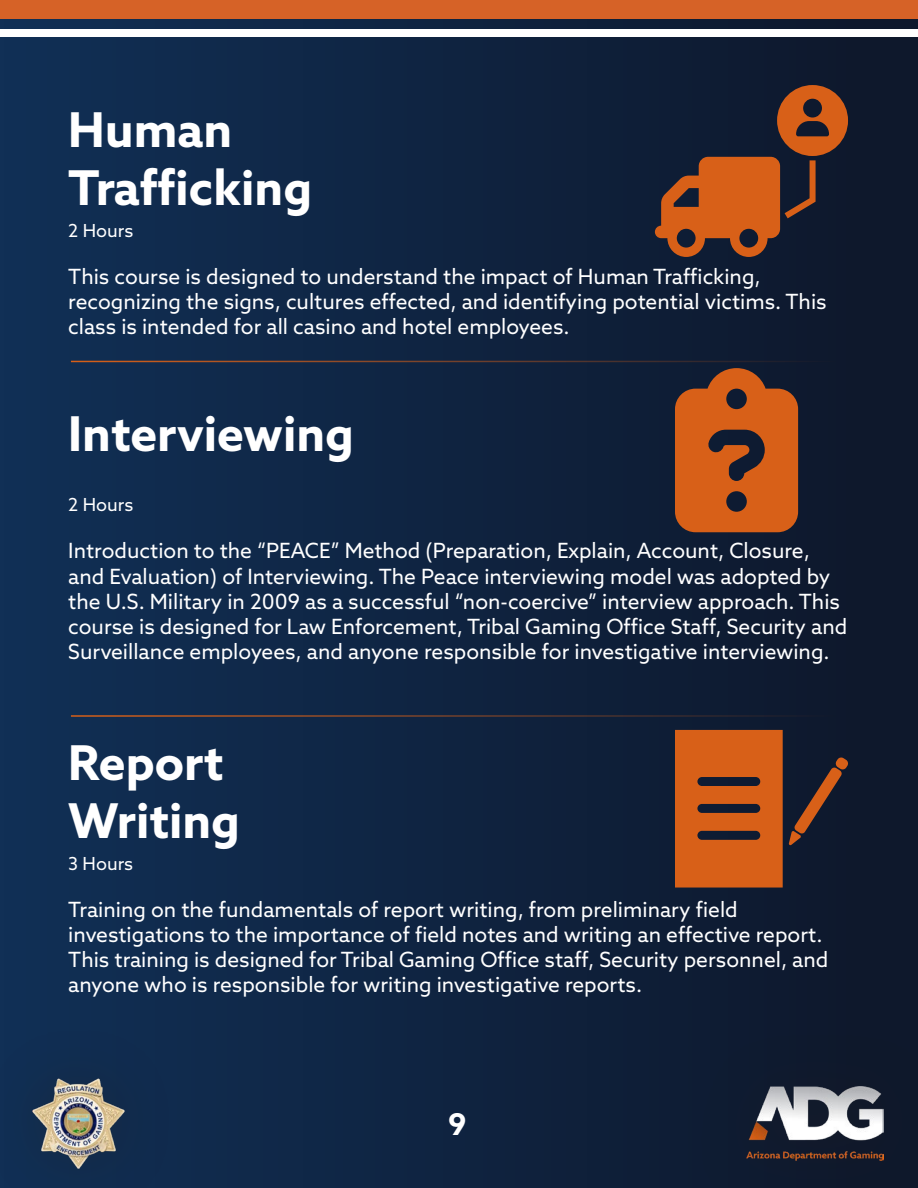
<style>
.page{position:relative;width:918px;height:1188px;background:#fff}
.page>*{position:absolute;margin:0;border:0;box-sizing:border-box;transform-origin:0 0}
.Paragraph_Style_1{font:700 48px "Azo Sans";color:#fff}
.t1{font:700 30px "Azo Sans";color:#fff}
.Paragraph_Style_1-2{font:21px/25.2px "Azo Sans";color:#fff}
.Paragraph_Style_1-3{font:18px "Azo Sans";color:#fff}
</style>
<div class="page">
<div style="left:0;top:0;width:918px;height:1188px;background:linear-gradient(to right,#103056,#0e172a)"></div>
<div style="left:0;top:0;width:918px;height:19px;background:#d66227"></div>
<div style="left:0;top:30px;width:918px;height:7px;background:#fff"></div>
<div style="left:0;top:1022px;width:179px;height:166px;background:#102c4f"></div>
<img style="left:32px;top:1078px;width:93px;height:91px">
<div style="left:691px;top:1027px;width:227px;height:161px;background:#0e1a2e"></div>
<img style="left:747px;top:1087px;width:137px;height:73px">
<hr style="left:71px;top:361px;width:765px;height:1px;background:#d86018">
<hr style="left:71px;top:715px;width:765px;height:2px;background:#d86018">
<svg style="left:675px;top:368px;width:123px;height:164px;background:#ae511d"></svg>
<svg style="left:655px;top:85px;width:193px;height:172px;background:#5a3527"></svg>
<svg style="left:675px;top:730px;width:108px;height:158px;background:#c3591a"></svg>
<svg style="left:789px;top:757px;width:60px;height:89px;background:#352629"></svg>
<p class="Paragraph_Style_1" style="left:68px;top:98px;width:165px">Human</p>
<p class="Paragraph_Style_1" style="left:68px;top:156px;width:245px">Trafficking</p>
<p class="Paragraph_Style_1-3" style="left:68px;top:219px;width:67px">2 Hours</p>
<p class="Paragraph_Style_1-2" style="left:68px;top:263px;width:760px">This course is designed to understand the impact of Human Trafficking, recognizing the signs, cultures effected, and identifying potential victims. This class is intended for all casino and hotel employees.</p>
<p class="Paragraph_Style_1" style="left:68px;top:402px;width:287px">Interviewing</p>
<p class="Paragraph_Style_1-3" style="left:68px;top:493px;width:67px">2 Hours</p>
<p class="Paragraph_Style_1-2" style="left:68px;top:538px;width:781px">Introduction to the “PEACE” Method (Preparation, Explain, Account, Closure, and Evaluation) of Interviewing. The Peace interviewing model was adopted by the U.S. Military in 2009 as a successful “non-coercive” interview approach. This course is designed for Law Enforcement, Tribal Gaming Office Staff, Security and Surveillance employees, and anyone responsible for investigative interviewing.</p>
<p class="Paragraph_Style_1" style="left:68px;top:732px;width:157px">Report</p>
<p class="Paragraph_Style_1" style="left:68px;top:789px;width:173px">Writing</p>
<p class="Paragraph_Style_1-3" style="left:68px;top:852px;width:66px">3 Hours</p>
<p class="Paragraph_Style_1-2" style="left:68px;top:897px;width:762px">Training on the fundamentals of report writing, from preliminary field investigations to the importance of field notes and writing an effective report.<br>This training is designed for Tribal Gaming Office staff, Security personnel, and anyone who is responsible for writing investigative reports.</p>
<p class="t1" style="left:448px;top:1104px;width:20px">9</p>
</div>
